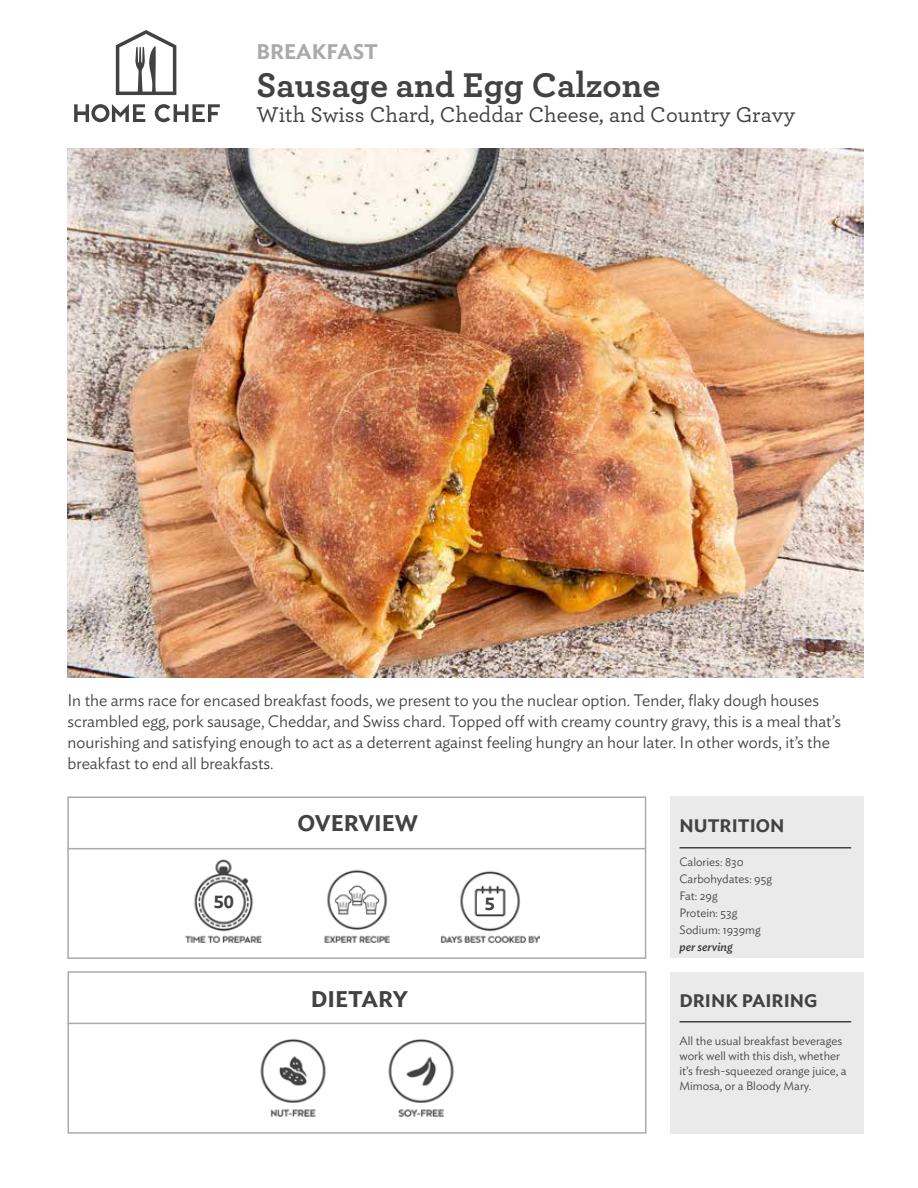
<style>
.page{position:relative;width:918px;height:1188px;background:#fff}
.page>*{position:absolute;margin:0;border:0;box-sizing:border-box;transform-origin:0 0}
.t1{font:700 36px "Archer";color:#414241}
.t2{font:500 22.5px "Archer";color:#414241}
.t3{font:600 22.5px "Ideal Sans";color:#414241}
.t4{font:600 21px "Ideal Sans";color:#aaa}
.t5{font:600 18px "Ideal Sans";color:#414241}
.t6{font:300 16.5px/21px "Ideal Sans";color:#414241}
.t7{font:300 12px/17.1px "Ideal Sans";color:#414241}
.t8{font:italic 500 12px "Ideal Sans";color:#414241}
</style>
<div class="page">
<div style="left:68px;top:971px;width:578px;height:163px;border:2px solid #aaa"></div>
<hr style="left:68px;top:1023px;width:578px;height:1px;background:#aaa">
<div style="left:67px;top:796px;width:579px;height:163px;border:2px solid #aaa"></div>
<hr style="left:67px;top:848px;width:579px;height:1px;background:#aaa">
<svg style="left:74px;top:104px;width:146px;height:18px"></svg>
<svg style="left:116px;top:30px;width:60px;height:65px"></svg>
<img style="left:68px;top:148px;width:796px;height:529px">
<div style="left:670px;top:796px;width:194px;height:162px;background:#eaeaea"></div>
<div style="left:670px;top:972px;width:194px;height:162px;background:#eaeaea"></div>
<hr style="left:680px;top:1021px;width:171px;height:2px;background:#414241">
<hr style="left:680px;top:847px;width:171px;height:2px;background:#414241">
<img style="left:260px;top:1038px;width:66px;height:79px">
<img style="left:388px;top:1039px;width:66px;height:78px">
<img style="left:185px;top:859px;width:77px;height:84px">
<img style="left:324px;top:869px;width:66px;height:74px">
<img style="left:440px;top:871px;width:100px;height:72px">
<div style="left:207px;top:892px;width:34px;height:20px;background:#fff"></div>
<div style="left:478px;top:894px;width:24px;height:20px;background:#fff"></div>
<p class="t4" style="left:256px;top:36px;width:123px">BREAKFAST</p>
<h1 class="t1" style="left:256px;top:57px;width:405px">Sausage and Egg Calzone</h1>
<h2 class="t2" style="left:256px;top:99px;width:540px">With Swiss Chard, Cheddar Cheese, and Country Gravy</h2>
<p class="t6" style="left:68px;top:688px;width:775px">In the arms race for encased breakfast foods, we present to you the nuclear option. Tender, flaky dough houses scrambled egg, pork sausage, Cheddar, and Swiss chard. Topped off with creamy country gravy, this is a meal that’s nourishing and satisfying enough to act as a deterrent against feeling hungry an hour later. In other words, it’s the breakfast to end all breakfasts.</p>
<h2 class="t3" style="left:297px;top:805px;width:122px">OVERVIEW</h2>
<p class="t5" style="left:214px;top:887px;width:22px">50</p>
<p class="t5" style="left:485px;top:889px;width:12px">5</p>
<h2 class="t3" style="left:311px;top:981px;width:98px">DIETARY</h2>
<p class="t5" style="left:680px;top:812px;width:106px">NUTRITION</p>
<p class="t7" style="left:680px;top:852px;width:94px">Calories: 830<br>Carbohydates: 95g<br>Fat: 29g<br>Protein: 53g<br>Sodium: 1939mg</p>
<p class="t8" style="left:680px;top:938px;width:55px">per serving</p>
<p class="t5" style="left:680px;top:986px;width:139px">DRINK PAIRING</p>
<p class="t7" style="left:680px;top:1033px;width:169px;line-height:15px">All the usual breakfast beverages work well with this dish, whether it’s fresh-squeezed orange juice, a<br>Mimosa, or a Bloody Mary.</p>
</div>
